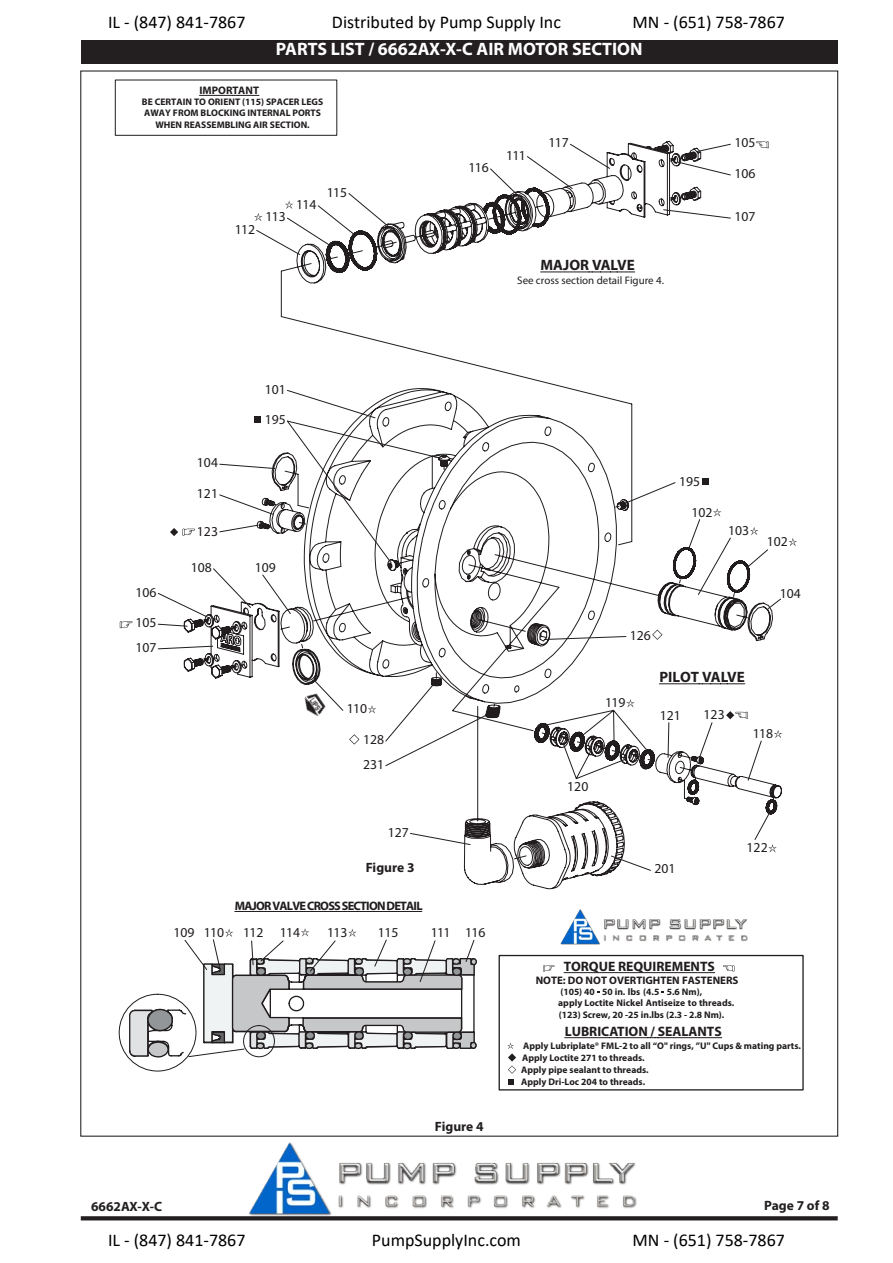
<style>
.page{position:relative;width:893px;height:1263px;background:#fff}
.page>*{position:absolute;margin:0;border:0;box-sizing:border-box;transform-origin:0 0}
.t1{font:18px "Calibri";color:#000}
.Table_Heading_White{font:700 18px "Myriad Pro";color:#fff}
.t2{font:700 15px "Myriad Pro";color:#211d1e}
.t3{font:13.65px "Myriad Pro";color:#211d1e}
.t4{font:700 13.65px "Myriad Pro";color:#211d1e}
.Graphic_Text{font:700 13.5px "Myriad Pro";color:#231f20}
.t5{font:700 12.3px "Myriad Pro";letter-spacing:-.06em;color:#211d1e}
.t6{font:700 10.95px "Myriad Pro";color:#211d1e}
.t7{font:10.95px "Myriad Pro";color:#211d1e}
.t8{font:700 9.6px/11.9px "Myriad Pro";color:#211d1e}
</style>
<div class="page">
<svg style="left:81px;top:1216px;width:757px;height:4px;background:#2e2b2c"></svg>
<div style="left:81px;top:40px;width:757px;height:24px;background:#231f20"></div>
<svg style="left:543px;top:965px;width:11px;height:6px"></svg>
<svg style="left:564px;top:972px;width:151px;height:1px"></svg>
<svg style="left:723px;top:965px;width:11px;height:6px"></svg>
<div style="left:499px;top:955px;width:305px;height:135px;border:1px solid #211d1e"></div>
<hr style="left:565px;top:1037px;width:44px;height:1px;background:#211d1e">
<hr style="left:617px;top:1037px;width:31px;height:1px;background:#211d1e">
<hr style="left:658px;top:1037px;width:64px;height:1px;background:#211d1e">
<hr style="left:199px;top:95px;width:34px;height:1px;background:#211d1e">
<svg style="left:233px;top:95px;width:26px;height:1px"></svg>
<div style="left:115px;top:80px;width:222px;height:56px;border:1px solid #211d1e"></div>
<hr style="left:235px;top:911px;width:187px;height:1px;background:#211d1e">
<svg style="left:119px;top:928px;width:358px;height:144px"></svg>
<svg style="left:789px;top:538px;width:8px;height:8px"></svg>
<svg style="left:120px;top:621px;width:12px;height:7px"></svg>
<svg style="left:184px;top:141px;width:598px;height:712px"></svg>
<svg style="left:219px;top:463px;width:56px;height:6px"></svg>
<svg style="left:687px;top:519px;width:13px;height:32px"></svg>
<svg style="left:713px;top:508px;width:8px;height:9px"></svg>
<svg style="left:750px;top:527px;width:8px;height:8px"></svg>
<svg style="left:663px;top:209px;width:68px;height:10px"></svg>
<svg style="left:677px;top:161px;width:54px;height:15px"></svg>
<svg style="left:696px;top:143px;width:35px;height:9px"></svg>
<svg style="left:756px;top:141px;width:13px;height:7px"></svg>
<svg style="left:313px;top:679px;width:31px;height:32px"></svg>
<svg style="left:219px;top:494px;width:55px;height:39px"></svg>
<svg style="left:286px;top:390px;width:390px;height:174px"></svg>
<svg style="left:507px;top:1042px;width:9px;height:32px"></svg>
<svg style="left:508px;top:1080px;width:5px;height:5px"></svg>
<svg style="left:170px;top:528px;width:25px;height:8px"></svg>
<svg style="left:385px;top:623px;width:363px;height:266px"></svg>
<img style="left:561px;top:909px;width:187px;height:35px">
<img style="left:249px;top:1142px;width:388px;height:73px">
<h1 class="t1" style="left:108px;top:9px;width:139px">IL - (847) 841-7867</h1>
<h1 class="t1" style="left:332px;top:9px;width:231px">Distributed by Pump Supply Inc</h1>
<h1 class="t1" style="left:633px;top:9px;width:154px">MN - (651) 758-7867</h1>
<p class="Table_Heading_White" style="left:276px;top:38px;width:368px">PARTS LIST / 6662AX-X-C AIR MOTOR SECTION</p>
<p class="t6" style="left:199px;top:83px;width:61px">IMPORTANT</p>
<p class="t8" style="left:142px;top:96px;width:183px;text-align:center">BE CERTAIN TO ORIENT (115) SPACER LEGS<br>AWAY FROM BLOCKING INTERNAL PORTS<br>WHEN REASSEMBLING AIR SECTION.</p>
<p class="t3" style="left:235px;top:221px;width:22px">112</p>
<p class="t3" style="left:265px;top:208px;width:22px">113</p>
<p class="t3" style="left:296px;top:196px;width:22px">114</p>
<p class="t3" style="left:327px;top:184px;width:22px">115</p>
<p class="t3" style="left:468px;top:159px;width:22px">116</p>
<p class="t3" style="left:506px;top:147px;width:21px">111</p>
<p class="t3" style="left:548px;top:134px;width:22px">117</p>
<p class="t2" style="left:541px;top:256px;width:96px">MAJOR VALVE</p>
<p class="t7" style="left:517px;top:274px;width:148px">See cross section detail Figure 4.</p>
<p class="t3" style="left:734px;top:134px;width:23px">105</p>
<p class="t3" style="left:734px;top:165px;width:23px">106</p>
<p class="t3" style="left:734px;top:208px;width:23px">107</p>
<p class="t3" style="left:136px;top:584px;width:23px">106</p>
<p class="t3" style="left:136px;top:614px;width:23px">105</p>
<p class="t3" style="left:136px;top:639px;width:23px">107</p>
<p class="t3" style="left:265px;top:380px;width:23px">101</p>
<p class="t3" style="left:197px;top:454px;width:23px">104</p>
<p class="t3" style="left:197px;top:485px;width:23px">121</p>
<p class="t3" style="left:197px;top:523px;width:23px">123</p>
<p class="t3" style="left:265px;top:411px;width:23px">195</p>
<p class="t3" style="left:191px;top:559px;width:23px">108</p>
<p class="t3" style="left:255px;top:559px;width:23px">109</p>
<p class="t3" style="left:347px;top:700px;width:22px">110</p>
<p class="t3" style="left:363px;top:731px;width:23px">128</p>
<p class="t3" style="left:363px;top:756px;width:23px">231</p>
<p class="t3" style="left:388px;top:823px;width:23px">127</p>
<p class="Graphic_Text" style="left:366px;top:859px;width:50px">Figure 3</p>
<p class="t5" style="left:235px;top:898px;width:189px">MAJOR VALVE CROSS SECTION DETAIL</p>
<p class="t3" style="left:174px;top:924px;width:52px">109 110</p>
<p class="t3" style="left:243px;top:924px;width:58px">112 114</p>
<p class="t3" style="left:327px;top:924px;width:22px">113</p>
<p class="t3" style="left:378px;top:924px;width:22px">115</p>
<p class="t3" style="left:431px;top:924px;width:56px">111 116</p>
<p class="Graphic_Text" style="left:435px;top:1117px;width:50px">Figure 4</p>
<p class="t3" style="left:679px;top:473px;width:23px">195</p>
<p class="t3" style="left:567px;top:778px;width:23px">120</p>
<p class="t3" style="left:691px;top:504px;width:23px">102</p>
<p class="t3" style="left:728px;top:522px;width:23px">103</p>
<p class="t3" style="left:767px;top:533px;width:23px">102</p>
<p class="t3" style="left:780px;top:585px;width:23px">104</p>
<p class="t3" style="left:630px;top:627px;width:23px">126</p>
<p class="t3" style="left:605px;top:694px;width:22px">119</p>
<p class="t2" style="left:659px;top:667px;width:87px">PILOT VALVE</p>
<p class="t3" style="left:660px;top:707px;width:23px">121</p>
<p class="t3" style="left:704px;top:706px;width:23px">123</p>
<p class="t3" style="left:753px;top:725px;width:22px">118</p>
<p class="t3" style="left:654px;top:860px;width:23px">201</p>
<p class="t3" style="left:747px;top:839px;width:23px">122</p>
<p class="t4" style="left:564px;top:958px;width:153px">TORQUE REQUIREMENTS</p>
<p class="t6" style="left:536px;top:973px;width:204px">NOTE: DO NOT OVERTIGHTEN FASTENERS</p>
<p class="t8" style="left:558px;top:986px;width:178px;line-height:10.9px">(105) 40 50 in. lbs (4.5 5.6 Nm),<br>apply Loctite Nickel Antiseize to threads.</p>
<p class="t8" style="left:521px;top:1040px;width:281px">Apply Lubriplate® FML-2 to all “O" rings, ”U" Cups &amp; mating parts.<br>Apply Loctite 271 to threads.<br>Apply pipe sealant to threads.<br>Apply Dri-Loc 204 to threads.</p>
<p class="t8" style="left:559px;top:1009px;width:167px">(123) Screw, 20 -25 in.lbs (2.3 - 2.8 Nm).</p>
<p class="t4" style="left:565px;top:1023px;width:159px">LUBRICATION / SEALANTS</p>
<h3 class="Graphic_Text" style="left:91px;top:1198px;width:73px">6662AX-X-C</h3>
<h3 class="Graphic_Text" style="left:764px;top:1197px;width:67px">Page 7 of 8</h3>
<h1 class="t1" style="left:108px;top:1227px;width:139px">IL - (847) 841-7867</h1>
<h1 class="t1" style="left:372px;top:1227px;width:151px">PumpSupplyInc.com</h1>
<h1 class="t1" style="left:633px;top:1227px;width:154px">MN - (651) 758-7867</h1>
</div>
